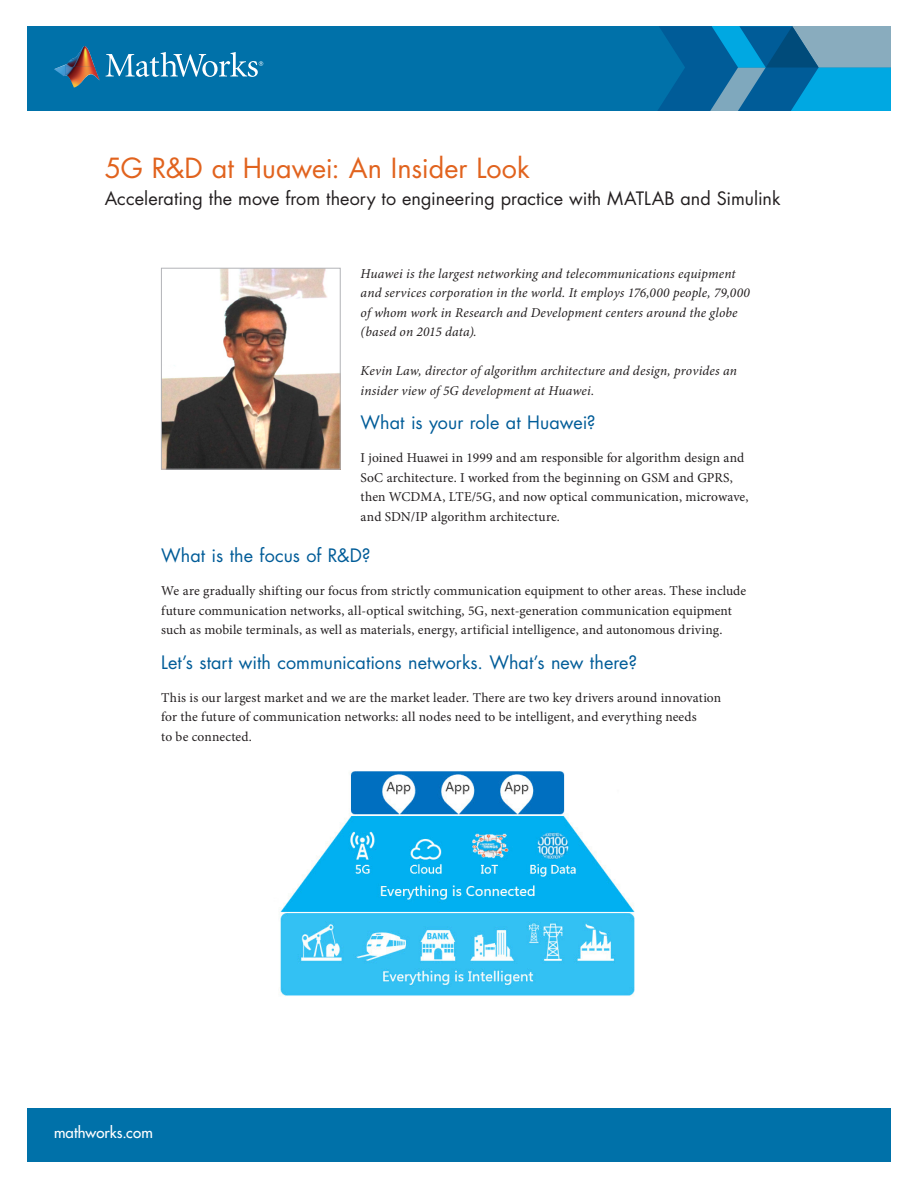
<style>
.page{position:relative;width:918px;height:1188px;background:#fff}
.page>*{position:absolute;margin:0;border:0;box-sizing:border-box;transform-origin:0 0}
.t1{font:27px "Futura Std";letter-spacing:.005em;color:#e1631e}
.t2{font:18px "Futura Std";letter-spacing:.005em;color:#005c98}
.t3{font:18px "Futura Std";letter-spacing:.005em;color:#231f20}
.t4{font:500 15px "Futura Std";letter-spacing:.01em;color:#fff}
.t5{font:13.5px/19.5px "Minion Pro";letter-spacing:.005em;color:#231f20}
.t6{font:italic 13.5px/19.5px "Minion Pro";letter-spacing:.01em;color:#231f20}
</style>
<div class="page">
<div style="left:27px;top:26px;width:864px;height:85px;background:#0071a9"></div>
<img style="left:65px;top:46px;width:30px;height:21px">
<svg style="left:54px;top:65px;width:11px;height:11px"></svg>
<img style="left:65px;top:67px;width:35px;height:21px">
<svg style="left:106px;top:52px;width:157px;height:25px"></svg>
<div style="left:27px;top:1108px;width:864px;height:54px;background:#0071a9"></div>
<svg style="left:658px;top:26px;width:233px;height:85px;background:#2082b2"></svg>
<img style="left:163px;top:270px;width:175px;height:197px">
<div style="left:161px;top:268px;width:179px;height:201px;border:1px solid #b2b3b7"></div>
<img style="left:280px;top:771px;width:355px;height:225px">
<p class="t1" style="left:105px;top:151px;width:427px">5G R&amp;D at Huawei: An Insider Look</p>
<p class="t3" style="left:105px;top:187px;width:677px">Accelerating the move from theory to engineering practice with MATLAB and Simulink</p>
<p class="t6" style="left:361px;top:264px;width:391px">Huawei is the largest networking and telecommunications equipment and services corporation in the world. It employs 176,000 people, 79,000 of whom work in Research and Development centers around the globe (based on 2015 data).</p>
<p class="t6" style="left:361px;top:362px;width:378px">Kevin Law, director of algorithm architecture and design, provides an insider view of 5G development at Huawei.</p>
<p class="t2" style="left:361px;top:411px;width:237px">What is your role at Huawei?</p>
<p class="t5" style="left:361px;top:448px;width:389px">I joined Huawei in 1999 and am responsible for algorithm design and SoC architecture. I worked from the beginning on GSM and GPRS, then WCDMA, LTE/5G, and now optical communication, microwave, and SDN/IP algorithm architecture.</p>
<p class="t2" style="left:161px;top:544px;width:211px">What is the focus of R&amp;D?</p>
<p class="t5" style="left:161px;top:581px;width:587px">We are gradually shifting our focus from strictly communication equipment to other areas. These include future communication networks, all-optical switching, 5G, next-generation communication equipment such as mobile terminals, as well as materials, energy, artificial intelligence, and autonomous driving.</p>
<p class="t2" style="left:161px;top:651px;width:477px">Let’s start with communications networks. What’s new there?</p>
<p class="t5" style="left:161px;top:688px;width:561px">This is our largest market and we are the market leader. There are two key drivers around innovation for the future of communication networks: all nodes need to be intelligent, and everything needs<br>to be connected.</p>
<p class="t4" style="left:54px;top:1123px;width:100px">mathworks.com</p>
</div>
